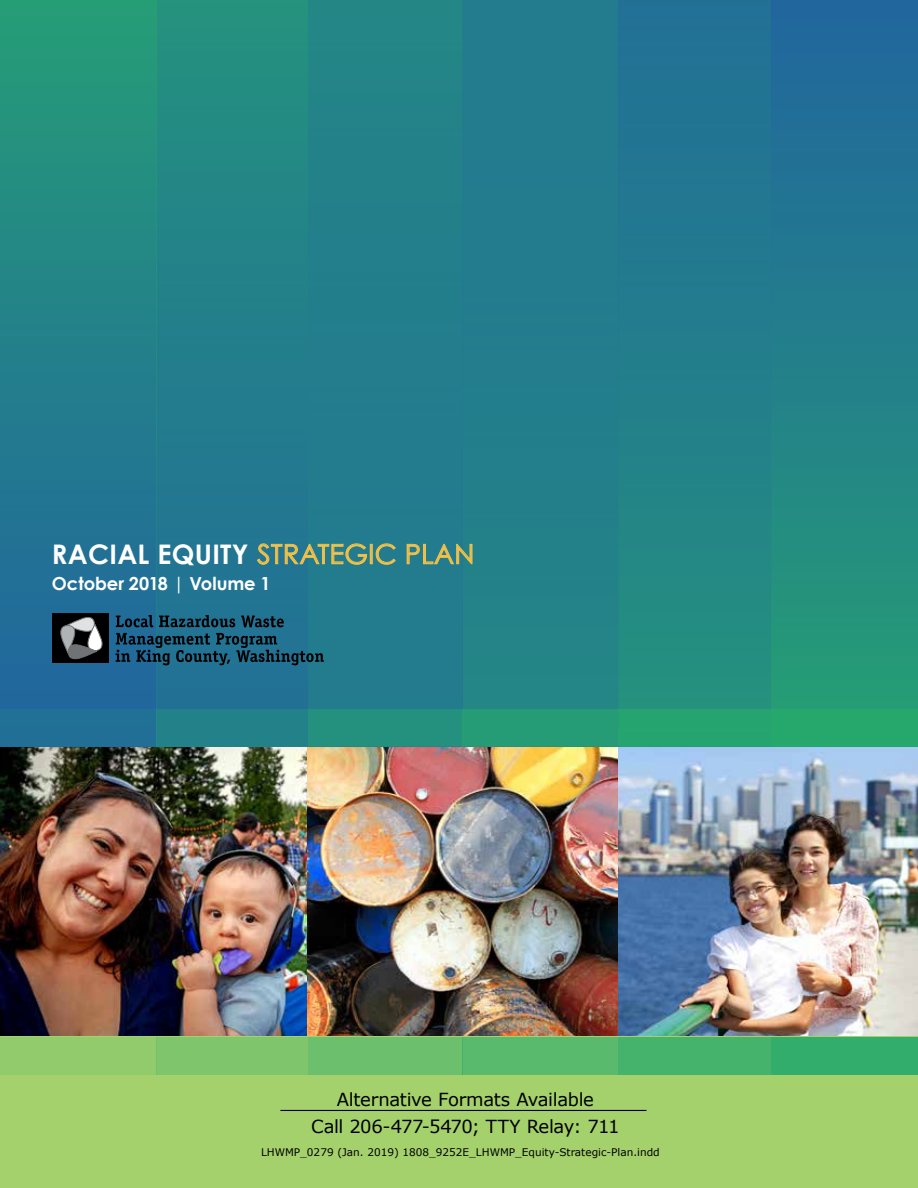
<style>
.page{position:relative;width:918px;height:1188px;background:#fff}
.page>*{position:absolute;margin:0;border:0;box-sizing:border-box;transform-origin:0 0}
.t1{font:27px "Century Gothic";letter-spacing:.015em;color:#f2c149}
.t2{font:18px/27px "Verdana";letter-spacing:-.02em;color:#000;text-align:center}
.t3{font:700 18px "Century Gothic";letter-spacing:-.005em;color:#fff}
.t4{font:10.5px "Verdana";color:#000}
.s1{font-weight:700;color:#fff}
.s2{font-weight:400}
</style>
<div class="page">
<img style="left:0;top:747px;width:308px;height:290px">
<img style="left:308px;top:747px;width:310px;height:290px">
<img style="left:618px;top:747px;width:300px;height:290px">
<div style="left:0;top:1037px;width:918px;height:151px;background:#a5d16c"></div>
<div style="left:771px;top:1037px;width:147px;height:37px;background:#33ad6c"></div>
<div style="left:618px;top:1037px;width:153px;height:37px;background:#46b36c"></div>
<div style="left:463px;top:1037px;width:155px;height:37px;background:#59b96c"></div>
<div style="left:308px;top:1037px;width:155px;height:37px;background:#6cbf6c"></div>
<div style="left:157px;top:1037px;width:151px;height:37px;background:#7fc56c"></div>
<div style="left:0;top:1037px;width:157px;height:37px;background:#92cb6c"></div>
<div style="left:0;top:0;width:157px;height:740px;background:linear-gradient(to bottom,#269d77,#20629f)"></div>
<div style="left:157px;top:0;width:151px;height:740px;background:linear-gradient(to bottom,#25907f,#226d98)"></div>
<div style="left:308px;top:0;width:155px;height:740px;background:#237d8d"></div>
<div style="left:463px;top:0;width:155px;height:740px;background:#237d8d"></div>
<div style="left:618px;top:0;width:153px;height:740px;background:linear-gradient(to bottom,#226e98,#25917e)"></div>
<div style="left:771px;top:0;width:147px;height:741px;background:linear-gradient(to bottom,#21659f,#269e74)"></div>
<div style="left:771px;top:709px;width:147px;height:38px;background:#27aa6d"></div>
<div style="left:618px;top:709px;width:153px;height:38px;background:#27aa6d"></div>
<div style="left:463px;top:709px;width:155px;height:38px;background:#259c76"></div>
<div style="left:308px;top:709px;width:155px;height:38px;background:#24907e"></div>
<div style="left:157px;top:709px;width:151px;height:38px;background:#238189"></div>
<div style="left:0;top:709px;width:157px;height:38px;background:#216f96"></div>
<svg style="left:257px;top:543px;width:110px;height:22px"></svg>
<div style="left:370px;top:544px;width:2px;height:20px;border:1px solid #f2c149"></div>
<svg style="left:376px;top:543px;width:20px;height:22px"></svg>
<svg style="left:407px;top:544px;width:65px;height:20px"></svg>
<div style="left:52px;top:613px;width:56px;height:50px;background:#000"></div>
<svg style="left:60px;top:617px;width:43px;height:43px"></svg>
<svg style="left:116px;top:615px;width:37px;height:12px"></svg>
<svg style="left:159px;top:615px;width:76px;height:12px"></svg>
<svg style="left:241px;top:616px;width:43px;height:11px"></svg>
<svg style="left:116px;top:633px;width:208px;height:32px;background:#18536c"></svg>
<hr style="left:280px;top:1110px;width:366px;height:1px;background:#000101">
<h1 class="t1" style="left:52px;top:538px;width:424px"><span class="s1">RACIAL EQUITY</span> STRATEGIC PLAN</h1>
<h2 class="t3" style="left:52px;top:573px;width:220px">October 2018 <span class="s2">|</span> Volume 1</h2>
<h2 class="t2" style="left:311px;top:1086px;width:310px">Alternative Formats Available<br>Call 206-477-5470; TTY Relay: 711</h2>
<p class="t4" style="left:261px;top:1145px;width:400px">LHWMP_0279 (Jan. 2019) 1808_9252E_LHWMP_Equity-Strategic-Plan.indd</p>
</div>
